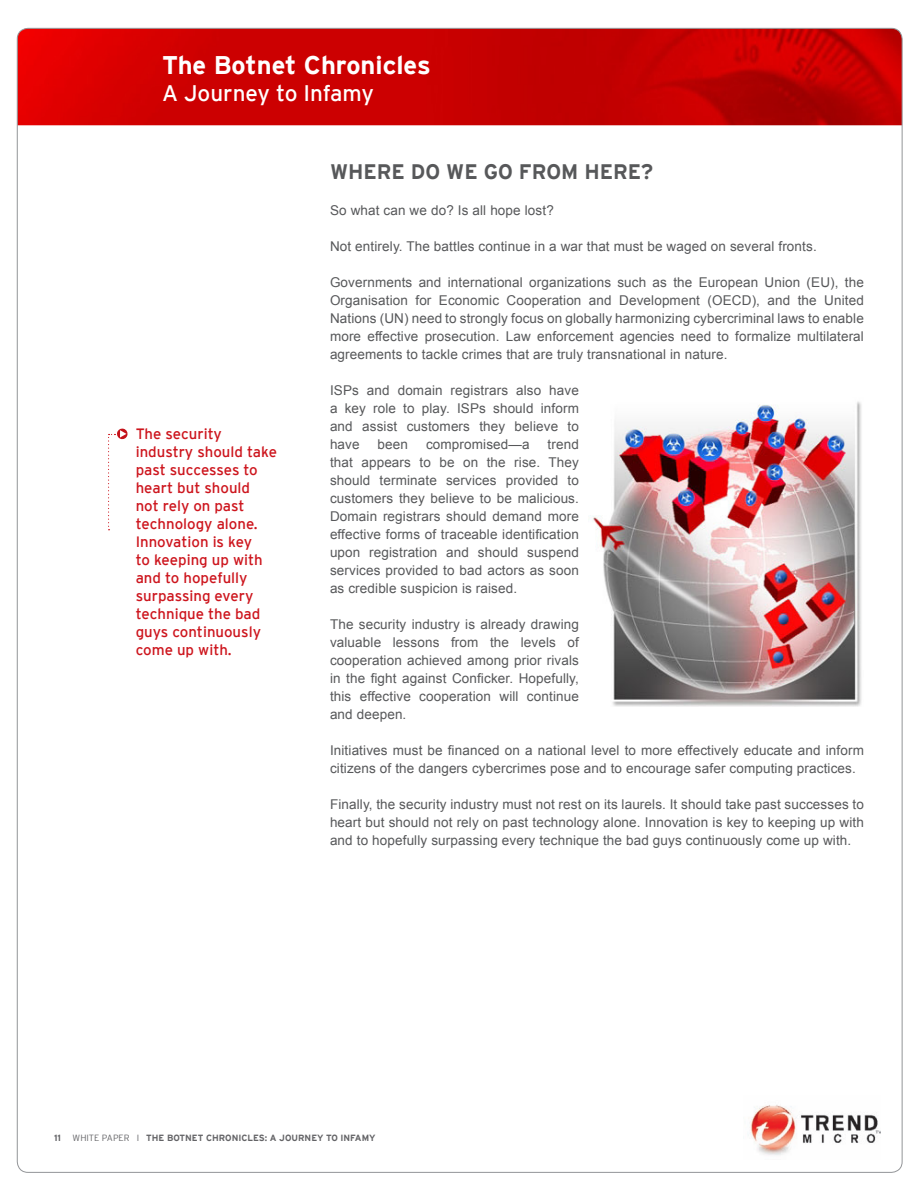
<style>
.page{position:relative;width:918px;height:1188px;background:#fff}
.page>*{position:absolute;margin:0;border:0;box-sizing:border-box;transform-origin:0 0}
.t1{font:700 25.5px "Interstate";color:#fff}
.t2{font:22.5px "Interstate";color:#fff}
.heading_1{font:700 21px "Interstate";color:#57585a}
.inset{font:15px/18px "Interstate";color:#cd151d}
.body_text{font:13.5px/18px "Arial";letter-spacing:.01em;color:#57585a;text-align:justify}
.body_text_1{font:13.5px "Arial";letter-spacing:.01em;color:#57585a}
.t3{font:700 9px "Interstate";color:#636366}
.s1{font-weight:300}
</style>
<div class="page">
<img style="left:17px;top:28px;width:884px;height:97px">
<img style="left:750px;top:1105px;width:131px;height:50px">
<img style="left:592px;top:401px;width:270px;height:305px">
<svg style="left:108px;top:428px;width:20px;height:102px"></svg>
<h1 class="t1" style="left:162px;top:51px;width:270px">The Botnet Chronicles</h1>
<h2 class="t2" style="left:162px;top:81px;width:213px">A Journey to Infamy</h2>
<p class="inset" style="left:136px;top:425px;width:143px">The security industry should take past successes to heart but should<br>not rely on past technology alone.<br>Innovation is key<br>to keeping up with and to hopefully surpassing every technique the bad guys continuously come up with.</p>
<p class="heading_1" style="left:330px;top:160px;width:325px">WHERE DO WE GO FROM HERE?</p>
<p class="body_text" style="left:330px;top:201px;width:225px">So what can we do? Is all hope lost?</p>
<p class="body_text_1" style="left:330px;top:237px;width:488px">Not entirely. The battles continue in a war that must be waged on several fronts.</p>
<p class="body_text" style="left:330px;top:273px;width:535px">Governments and international organizations such as the European Union (EU), the Organisation for Economic Cooperation and Development (OECD), and the United Nations (UN) need to strongly focus on globally harmonizing cybercriminal laws to enable more effective prosecution. Law enforcement agencies need to formalize multilateral agreements to tackle crimes that are truly transnational in nature.</p>
<p class="body_text" style="left:330px;top:381px;width:250px">ISPs and domain registrars also have a key role to play. ISPs should inform and assist customers they believe to have</p>
<p class="body_text" style="left:330px;top:435px;width:250px;text-indent:218px">trend that appears to be on the rise. They should terminate services provided to customers they believe to be malicious.<br>Domain registrars should demand more effective forms of traceable identification upon registration and should suspend services provided to bad actors as soon as credible suspicion is raised.</p>
<p class="body_text" style="left:330px;top:615px;width:250px">The security industry is already drawing valuable lessons from the levels of cooperation achieved among prior rivals in the fight against Conficker. Hopefully, this effective cooperation will continue and deepen.</p>
<p class="body_text" style="left:330px;top:741px;width:535px">Initiatives must be financed on a national level to more effectively educate and inform citizens of the dangers cybercrimes pose and to encourage safer computing practices.</p>
<p class="body_text" style="left:330px;top:795px;width:535px">Finally, the security industry must not rest on its laurels. It should take past successes to heart but should not rely on past technology alone. Innovation is key to keeping up with and to hopefully surpassing every technique the bad guys continuously come up with.</p>
<p class="body_text" style="left:378px;top:435px;width:32px">been</p>
<p class="body_text" style="left:426px;top:435px;width:105px">compromised—a</p>
<p class="t3" style="left:54px;top:1133px;width:8px">11</p>
<p class="t3" style="left:73px;top:1133px;width:305px"><span class="s1">WHITE PAPER I</span> THE BOTNET CHRONICLES: A JOURNEY TO INFAMY</p>
</div>
